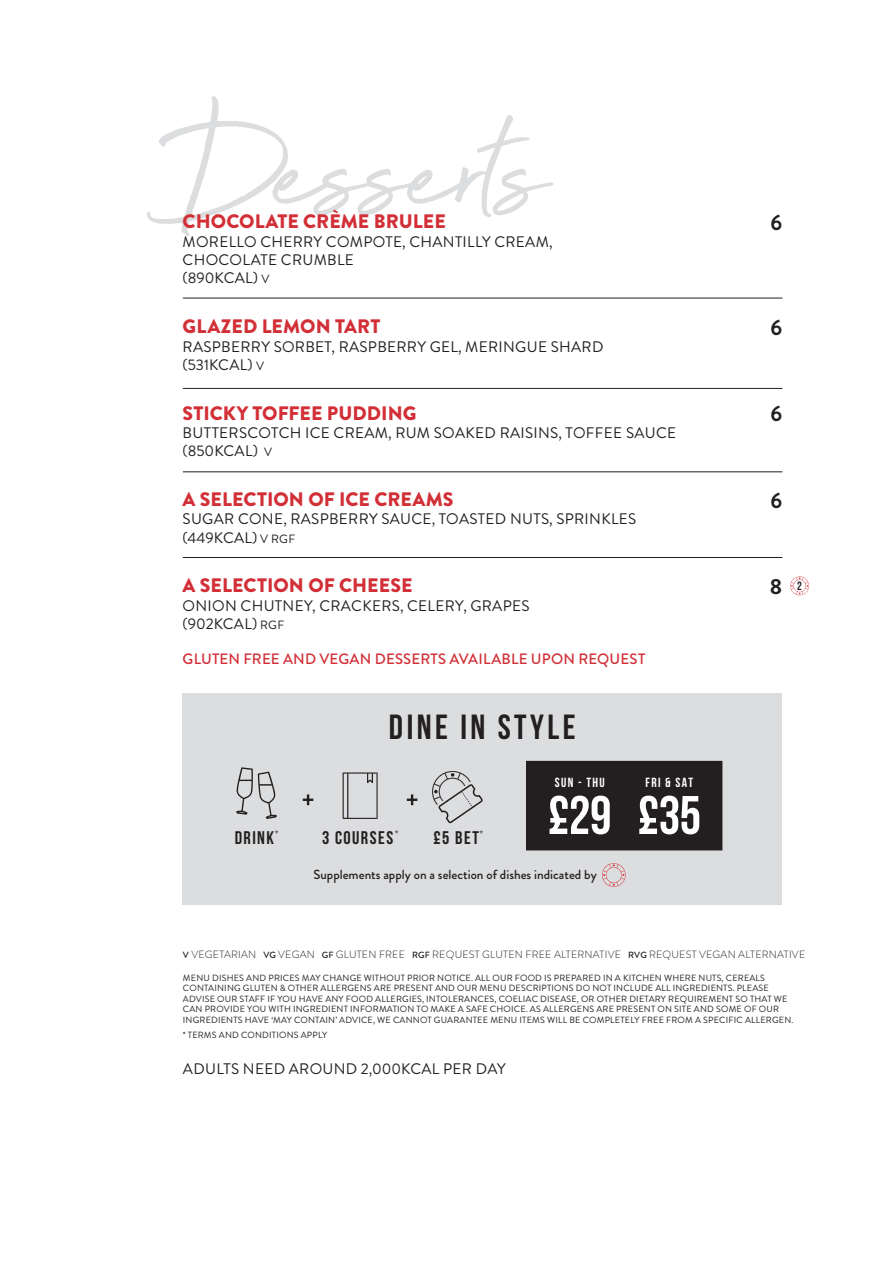
<style>
.page{position:relative;width:893px;height:1263px;background:#fff}
.page>*{position:absolute;margin:0;border:0;box-sizing:border-box;transform-origin:0 0}
.t1{font:172.5px "Beyond Infinity";letter-spacing:-.025em;color:#dcdddf}
.t2{font:700 54.3px "Bebas Neue";color:#fff}
.t3{font:700 34.95px "Bebas Neue";letter-spacing:.1em;color:#231f20}
.t4{font:700 21.9px "Brandon Grotesque";color:#231f20}
.t5{font:900 19.5px "Brandon Grotesque";letter-spacing:.005em;color:#d22f37}
.t6{font:700 18.3px "Bebas Neue";letter-spacing:.08em;color:#231f20}
.t7{font:15.3px/18.3px "Brandon Grotesque";letter-spacing:.02em;color:#231f20}
.t8{font:500 15px "Brandon Grotesque";letter-spacing:.01em;color:#d22f37}
.t9{font:500 13.2px "Brandon Grotesque";color:#231f20}
.t10{font:700 13.2px "Bebas Neue";letter-spacing:.1em;color:#fff}
.t11{font:700 12px "Bebas Neue";color:#231f20}
.t12{font:300 10.5px "Brandon Grotesque";letter-spacing:.02em;color:#231f20}
.t13{font:9px/10.5px "Brandon Grotesque";letter-spacing:.02em;color:#231f20}
.t14{font:700 7.95px "Bebas Neue";color:#231f20}
.s1{font-size:12px}
.s2{font-weight:500;font-size:9px}
</style>
<div class="page">
<div style="left:183px;top:693px;width:599px;height:211px;background:#dcdddf"></div>
<div style="left:527px;top:761px;width:195px;height:89px;background:#231f20"></div>
<svg style="left:236px;top:767px;width:41px;height:52px"></svg>
<svg style="left:343px;top:772px;width:35px;height:47px"></svg>
<svg style="left:303px;top:794px;width:10px;height:11px"></svg>
<svg style="left:407px;top:794px;width:10px;height:11px"></svg>
<svg style="left:432px;top:771px;width:51px;height:53px"></svg>
<svg style="left:602px;top:863px;width:24px;height:24px"></svg>
<svg style="left:790px;top:576px;width:19px;height:19px"></svg>
<hr style="left:183px;top:298px;width:599px;height:1px;background:#231f20">
<hr style="left:183px;top:388px;width:599px;height:1px;background:#231f20">
<hr style="left:183px;top:471px;width:599px;height:1px;background:#231f20">
<hr style="left:183px;top:557px;width:599px;height:1px;background:#231f20">
<h1 class="t1" style="left:147px;top:96px;width:403px">Desserts</h1>
<h3 class="t5" style="left:183px;top:210px;width:265px">CHOCOLATE CRÈME BRULEE</h3>
<h3 class="t7" style="left:183px;top:233px;width:372px">MORELLO CHERRY COMPOTE, CHANTILLY CREAM,<br>CHOCOLATE CRUMBLE<br>(890KCAL) <span class="s1">V</span></h3>
<h3 class="t5" style="left:183px;top:315px;width:199px">GLAZED LEMON TART</h3>
<h3 class="t7" style="left:183px;top:338px;width:422px">RASPBERRY SORBET, RASPBERRY GEL, MERINGUE SHARD (531KCAL) <span class="s1">V</span></h3>
<h3 class="t5" style="left:183px;top:401px;width:235px">STICKY TOFFEE PUDDING</h3>
<h3 class="t7" style="left:183px;top:425px;width:495px">BUTTERSCOTCH ICE CREAM, RUM SOAKED RAISINS, TOFFEE SAUCE (850KCAL) <span class="s1">V</span></h3>
<h3 class="t5" style="left:183px;top:488px;width:272px">A SELECTION OF ICE CREAMS</h3>
<h3 class="t7" style="left:183px;top:511px;width:455px">SUGAR CONE, RASPBERRY SAUCE, TOASTED NUTS, SPRINKLES (449KCAL) <span class="s1">V RGF</span></h3>
<h3 class="t5" style="left:183px;top:574px;width:232px">A SELECTION OF CHEESE</h3>
<h3 class="t7" style="left:183px;top:597px;width:349px">ONION CHUTNEY, CRACKERS, CELERY, GRAPES (902KCAL) <span class="s1">RGF</span></h3>
<h3 class="t8" style="left:183px;top:653px;width:464px">GLUTEN FREE AND VEGAN DESSERTS AVAILABLE UPON REQUEST</h3>
<h3 class="t3" style="left:389px;top:706px;width:188px">DINE IN STYLE</h3>
<h3 class="t6" style="left:235px;top:827px;width:41px">DRINK</h3>
<p class="t14" style="left:275px;top:829px;width:5px">*</p>
<h3 class="t6" style="left:322px;top:827px;width:73px">3 COURSES</h3>
<p class="t14" style="left:395px;top:829px;width:5px">*</p>
<h3 class="t6" style="left:434px;top:827px;width:47px">£5 BET</h3>
<p class="t14" style="left:480px;top:829px;width:5px">*</p>
<h3 class="t10" style="left:555px;top:774px;width:51px">SUN - THU</h3>
<h2 class="t2" style="left:548px;top:783px;width:65px">£29</h2>
<h3 class="t9" style="left:313px;top:869px;width:285px">Supplements apply on a selection of dishes indicated by</h3>
<h3 class="t10" style="left:646px;top:774px;width:49px">FRI &amp; SAT</h3>
<h2 class="t2" style="left:638px;top:783px;width:65px">£35</h2>
<h3 class="t4" style="left:770px;top:210px;width:13px">6</h3>
<h3 class="t4" style="left:770px;top:314px;width:13px">6</h3>
<h3 class="t4" style="left:770px;top:401px;width:13px">6</h3>
<h3 class="t4" style="left:770px;top:487px;width:13px">6</h3>
<h3 class="t4" style="left:770px;top:574px;width:14px">8</h3>
<h3 class="t11" style="left:797px;top:579px;width:6px">2</h3>
<p class="t12" style="left:183px;top:951px;width:624px"><span class="s2">V</span> VEGETARIAN <span class="s2">VG</span> VEGAN <span class="s2">GF</span> GLUTEN FREE <span class="s2">RGF</span> REQUEST GLUTEN FREE ALTERNATIVE <span class="s2">RVG</span> REQUEST VEGAN ALTERNATIVE</p>
<p class="t13" style="left:183px;top:973px;width:612px">MENU DISHES AND PRICES MAY CHANGE WITHOUT PRIOR NOTICE. ALL OUR FOOD IS PREPARED IN A KITCHEN WHERE NUTS, CEREALS CONTAINING GLUTEN &amp; OTHER ALLERGENS ARE PRESENT AND OUR MENU DESCRIPTIONS DO NOT INCLUDE ALL INGREDIENTS. PLEASE ADVISE OUR STAFF IF YOU HAVE ANY FOOD ALLERGIES, INTOLERANCES, COELIAC DISEASE, OR OTHER DIETARY REQUIREMENT SO THAT WE CAN PROVIDE YOU WITH INGREDIENT INFORMATION TO MAKE A SAFE CHOICE. AS ALLERGENS ARE PRESENT ON SITE AND SOME OF OUR INGREDIENTS HAVE ‘MAY CONTAIN’ ADVICE, WE CANNOT GUARANTEE MENU ITEMS WILL BE COMPLETELY FREE FROM A SPECIFIC ALLERGEN.</p>
<p class="t13" style="left:183px;top:1030px;width:146px">* TERMS AND CONDITIONS APPLY</p>
<h3 class="t7" style="left:183px;top:1060px;width:324px">ADULTS NEED AROUND 2,000KCAL PER DAY</h3>
</div>
